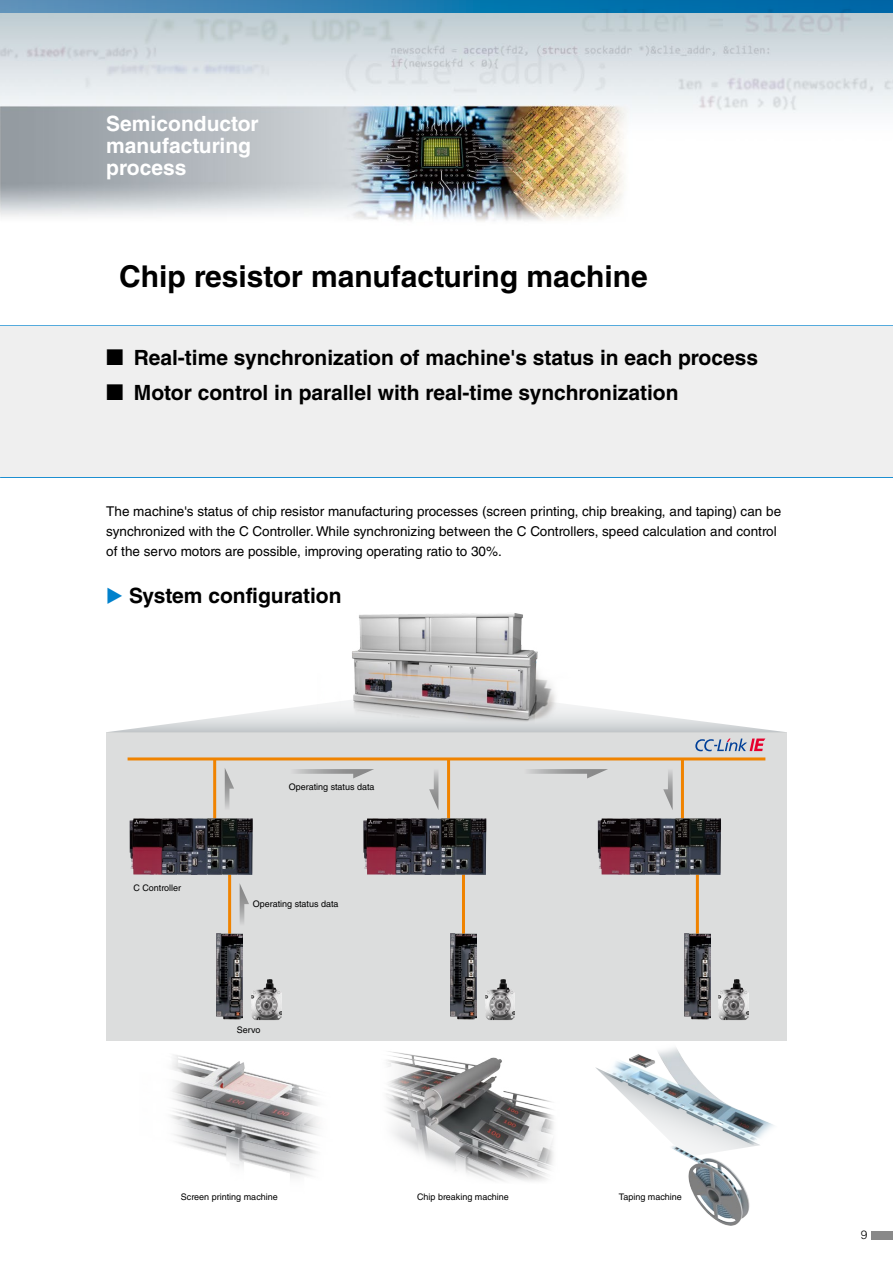
<style>
.page{position:relative;width:893px;height:1263px;background:#fff}
.page>*{position:absolute;margin:0;border:0;box-sizing:border-box;transform-origin:0 0}
.t1{font:700 30px "Helvetica LT Std";color:#000}
.t2{font:700 21px "Helvetica LT Std";color:#000}
.t3{font:700 21px/22.5px "Helvetica LT Std";color:#fff}
.t4{font:13.5px/20.2px "Helvetica LT Std";color:#000}
.t5{font:300 12px "Helvetica LT Std";color:#000}
.t6{font:9px "Helvetica LT Std";color:#000}
.s1{color:#0081cc}
</style>
<div class="page">
<img style="left:0;top:13px;width:893px;height:208px">
<svg style="left:0;top:0;width:893px;height:13px;background:#207aaf"></svg>
<hr style="left:0;top:477px;width:893px;height:1px;background:#0081cc">
<hr style="left:0;top:325px;width:893px;height:1px;background:#0081cc">
<div style="left:106px;top:732px;width:681px;height:308px;background:#dcdddd"></div>
<svg style="left:109px;top:705px;width:675px;height:27px"></svg>
<svg style="left:695px;top:738px;width:70px;height:13px"></svg>
<hr style="left:462px;top:875px;width:3px;height:59px;background:#f08300">
<img style="left:485px;top:980px;width:30px;height:40px">
<img style="left:450px;top:934px;width:27px;height:86px">
<hr style="left:696px;top:875px;width:3px;height:59px;background:#f08300">
<img style="left:719px;top:980px;width:30px;height:40px">
<img style="left:684px;top:934px;width:26px;height:86px">
<hr style="left:228px;top:875px;width:3px;height:59px;background:#f08300">
<hr style="left:447px;top:759px;width:3px;height:59px;background:#f08300">
<hr style="left:681px;top:759px;width:3px;height:59px;background:#f08300">
<hr style="left:213px;top:759px;width:3px;height:59px;background:#f08300">
<img style="left:251px;top:980px;width:30px;height:40px">
<img style="left:217px;top:934px;width:26px;height:86px">
<hr style="left:128px;top:757px;width:637px;height:3px;background:#f08300">
<img style="left:130px;top:818px;width:93px;height:57px">
<img style="left:363px;top:818px;width:94px;height:57px">
<img style="left:598px;top:818px;width:93px;height:57px">
<img style="left:375px;top:1040px;width:185px;height:141px">
<img style="left:594px;top:1040px;width:193px;height:185px">
<img style="left:171px;top:1055px;width:148px;height:123px">
<svg style="left:595px;top:1067px;width:166px;height:89px"></svg>
<svg style="left:240px;top:884px;width:9px;height:40px"></svg>
<svg style="left:225px;top:768px;width:9px;height:40px"></svg>
<svg style="left:295px;top:769px;width:79px;height:9px"></svg>
<svg style="left:529px;top:769px;width:79px;height:9px"></svg>
<svg style="left:429px;top:771px;width:9px;height:38px"></svg>
<svg style="left:663px;top:771px;width:10px;height:39px"></svg>
<img style="left:317px;top:613px;width:259px;height:110px">
<div style="left:0;top:326px;width:893px;height:151px;background:#efefef"></div>
<div style="left:872px;top:1231px;width:21px;height:8px;background:#898989"></div>
<h2 class="t3" style="left:106px;top:112px;width:154px">Semiconductor manufacturing process</h2>
<h1 class="t1" style="left:119px;top:258px;width:530px">Chip resistor manufacturing machine</h1>
<h2 class="t2" style="left:106px;top:345px;width:653px">■ Real-time synchronization of machine's status in each process</h2>
<h2 class="t2" style="left:106px;top:379px;width:574px">■ Motor control in parallel with real-time synchronization</h2>
<p class="t4" style="left:106px;top:501px;width:676px">The machine's status of chip resistor manufacturing processes (screen printing, chip breaking, and taping) can be synchronized with the C Controller. While synchronizing between the C Controllers, speed calculation and control of the servo motors are possible, improving operating ratio to 30%.</p>
<h2 class="t2" style="left:106px;top:582px;width:237px"><span class="s1">▶</span> System configuration</h2>
<p class="t6" style="left:134px;top:882px;width:49px">C Controller</p>
<p class="t6" style="left:289px;top:781px;width:87px">Operating status data</p>
<p class="t6" style="left:253px;top:899px;width:87px">Operating status data</p>
<p class="t6" style="left:237px;top:1024px;width:25px">Servo</p>
<p class="t6" style="left:181px;top:1192px;width:98px">Screen printing machine</p>
<p class="t6" style="left:417px;top:1192px;width:93px">Chip breaking machine</p>
<p class="t6" style="left:619px;top:1192px;width:64px">Taping machine</p>
<p class="t5" style="left:861px;top:1227px;width:8px">9</p>
</div>
